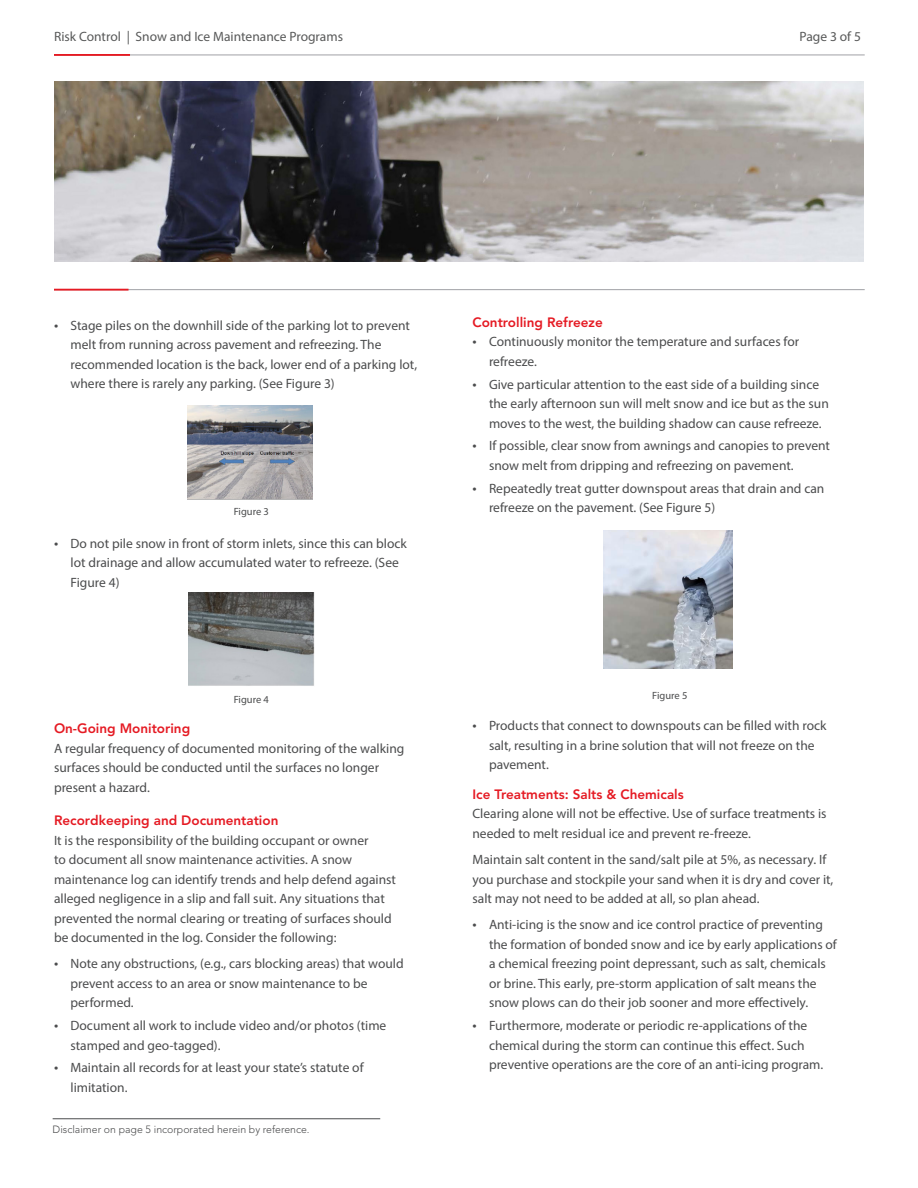
<style>
.page{position:relative;width:918px;height:1188px;background:#fff}
.page>*{position:absolute;margin:0;border:0;box-sizing:border-box;transform-origin:0 0}
.Sell_Sheet_Body_-_9pt{font:13.5px/19.5px "Myriad Pro";color:#4b4c4d}
.Sell_Sheet_Section_Subhead_RED{font:800 13.5px "Avenir LT Std";color:#e51a23}
.Sell_Sheet_Body_-_9pt-2{font:13.5px "Myriad Pro";color:#585959}
.Footnote{font:300 10.5px "Avenir LT Std";color:#4b4c4d}
.Sell_Sheet_Disclaimer_5_5pt{font:10.5px "Myriad Pro";color:#4b4c4d}
.s1{font-size:15px}
.s2{font-family:"Avenir LT Std";font-weight:800;color:#e51a23}
.s3{color:#4d4d4f}
</style>
<div class="page">
<hr style="left:54px;top:55px;width:811px;height:1px;background:#a0a1a5">
<hr style="left:54px;top:54px;width:76px;height:2px;background:#e51a23">
<img style="left:54px;top:81px;width:810px;height:181px">
<img style="left:604px;top:531px;width:129px;height:137px">
<img style="left:187px;top:405px;width:126px;height:95px">
<img style="left:189px;top:592px;width:125px;height:94px">
<hr style="left:54px;top:289px;width:811px;height:1px;background:#a0a1a5">
<hr style="left:54px;top:289px;width:75px;height:2px;background:#e51a23">
<hr style="left:53px;top:1118px;width:327px;height:1px;background:#4b4c4d">
<p class="Sell_Sheet_Body_-_9pt-2" style="left:54px;top:28px;width:291px">Risk Control | Snow and Ice Maintenance Programs</p>
<p class="Sell_Sheet_Body_-_9pt-2" style="left:800px;top:28px;width:63px">Page 3 of 5</p>
<p class="Sell_Sheet_Body_-_9pt" style="left:70px;top:316px;width:348px;text-indent:-16px"><span class="s1">•</span> Stage piles on the downhill side of the parking lot to prevent melt from running across pavement and refreezing. The recommended location is the back, lower end of a parking lot, where there is rarely any parking. (See Figure 3)</p>
<p class="Sell_Sheet_Disclaimer_5_5pt" style="left:234px;top:505px;width:37px">Figure 3</p>
<p class="Sell_Sheet_Body_-_9pt" style="left:70px;top:533px;width:338px;text-indent:-16px"><span class="s1">•</span> Do not pile snow in front of storm inlets, since this can block lot drainage and allow accumulated water to refreeze. (See<br>Figure 4)</p>
<p class="Sell_Sheet_Section_Subhead_RED" style="left:472px;top:314px;width:132px">Controlling Refreeze</p>
<p class="Sell_Sheet_Body_-_9pt" style="left:489px;top:332px;width:312px;text-indent:-16px"><span class="s1">•</span> Continuously monitor the temperature and surfaces for refreeze.</p>
<p class="Sell_Sheet_Body_-_9pt" style="left:489px;top:374px;width:341px;text-indent:-16px"><span class="s1">•</span> Give particular attention to the east side of a building since the early afternoon sun will melt snow and ice but as the sun moves to the west, the building shadow can cause refreeze.</p>
<p class="Sell_Sheet_Body_-_9pt" style="left:489px;top:436px;width:343px;text-indent:-16px"><span class="s1">•</span> If possible, clear snow from awnings and canopies to prevent snow melt from dripping and refreezing on pavement.</p>
<p class="Sell_Sheet_Body_-_9pt" style="left:489px;top:478px;width:337px;text-indent:-16px"><span class="s1">•</span> Repeatedly treat gutter downspout areas that drain and can refreeze on the pavement. (See Figure 5)</p>
<p class="Sell_Sheet_Disclaimer_5_5pt" style="left:234px;top:693px;width:37px">Figure 4</p>
<p class="Sell_Sheet_Disclaimer_5_5pt" style="left:652px;top:689px;width:37px">Figure 5</p>
<p class="Sell_Sheet_Section_Subhead_RED" style="left:54px;top:721px;width:138px">On-Going Monitoring</p>
<p class="Sell_Sheet_Body_-_9pt" style="left:54px;top:738px;width:352px">A regular frequency of documented monitoring of the walking surfaces should be conducted until the surfaces no longer present a hazard.</p>
<p class="Sell_Sheet_Body_-_9pt" style="left:54px;top:811px;width:344px"><span class="s2">Recordkeeping and Documentation<br></span>It is the responsibility of the building occupa<span class="s3">nt or owner<br>to document all snow maintenance activities. A snow maintenance log can identify trends and help defe</span>nd against alleged negligence in a slip and fall <span class="s3">suit. Any situations</span> that prevented the normal clearing or treating of surfaces should be documented in the log. Consider the following:</p>
<p class="Sell_Sheet_Body_-_9pt" style="left:70px;top:954px;width:335px;text-indent:-16px"><span class="s1">•</span> Note any obstructions, (e.g., cars blocking areas) that would prevent access to an area or snow maintenance to be performed.</p>
<p class="Sell_Sheet_Body_-_9pt" style="left:70px;top:1016px;width:317px;text-indent:-16px"><span class="s1">•</span> Document all work to include video and/or photos (time stamped and geo-tagged).</p>
<p class="Sell_Sheet_Body_-_9pt" style="left:70px;top:1058px;width:295px;text-indent:-16px"><span class="s1">•</span> Maintain all records for at least your state’s statute of limitation.</p>
<p class="Footnote" style="left:53px;top:1123px;width:258px">Disclaimer on page 5 incorporated herein by reference.</p>
<p class="Sell_Sheet_Body_-_9pt" style="left:489px;top:716px;width:339px;text-indent:-16px"><span class="s1">•</span> Products that connect to downspouts can be filled with rock salt, resulting in a brine solution that will not freeze on the pavement.</p>
<p class="Sell_Sheet_Section_Subhead_RED" style="left:473px;top:786px;width:213px">Ice Treatments: Salts &amp; Chemicals</p>
<p class="Sell_Sheet_Body_-_9pt" style="left:473px;top:804px;width:356px">Clearing alone will not be effective. Use of surface treatments is needed to melt residual ice and prevent re-freeze.</p>
<p class="Sell_Sheet_Body_-_9pt" style="left:473px;top:850px;width:362px">Maintain salt content in the sand/salt pile at 5%, as necessary. If you purchase and stockpile your sand when it is dry and cover it, salt may not need to be added at all, so plan ahead.</p>
<p class="Sell_Sheet_Body_-_9pt" style="left:489px;top:915px;width:349px;text-indent:-16px"><span class="s1">•</span> Anti-icing is the snow and ice control practice of preventing the formation of bonded snow and ice by early applications of a chemical freezing point depressant, such as salt, chemicals or brine. This early, pre-storm application of salt means the snow plows can do their job sooner and more effectively.</p>
<p class="Sell_Sheet_Body_-_9pt" style="left:489px;top:1016px;width:336px;text-indent:-16px"><span class="s1">•</span> Furthermore, moderate or periodic re-applications of the chemical during the storm can continue this effect. Such preventive operations are the core of an anti-icing program.</p>
</div>
